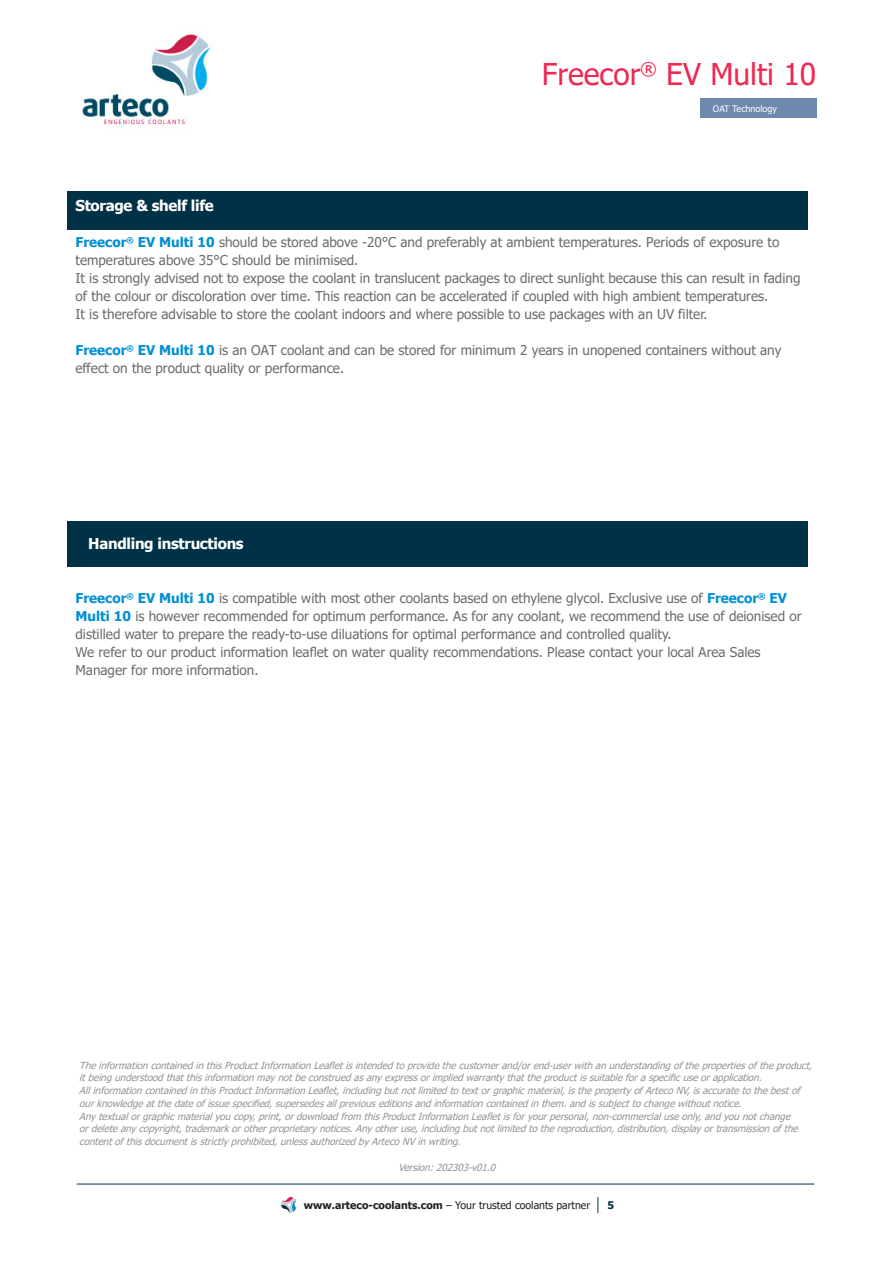
<style>
.page{position:relative;width:893px;height:1263px;background:#fff}
.page>*{position:absolute;margin:0;border:0;box-sizing:border-box;transform-origin:0 0}
.t1{font:30px "Tahoma";color:#ee2953}
.Paragraph_Style_1{font:700 15px "Tahoma";letter-spacing:-.02em;color:#fff}
.TEKST{font:700 15px "Tahoma";letter-spacing:-.02em;color:#fff}
.TEKST-2{font:13.5px/18px "Tahoma";color:#6c6d70}
.t2{font:10.5px "Tahoma";color:#231f20}
.t3{font:700 10.5px "Tahoma";color:#003146}
.Voetnoot{font:italic 9.75px/12.8px "Tahoma";color:#939598}
.t4{font:9px "Tahoma";color:#fff}
.s1{font-weight:700;color:#008fd4}
.s2{font-weight:700}
</style>
<div class="page">
<img style="left:82px;top:34px;width:129px;height:91px">
<img style="left:281px;top:1197px;width:15px;height:16px">
<svg style="left:597px;top:1197px;width:1px;height:16px"></svg>
<hr style="left:77px;top:1184px;width:737px;height:1px;background:#003146">
<div style="left:700px;top:98px;width:117px;height:20px;background:#6f88ad"></div>
<div style="left:67px;top:191px;width:741px;height:39px;background:#003146"></div>
<div style="left:67px;top:521px;width:741px;height:45px;background:#003146"></div>
<p class="t1" style="left:542px;top:54px;width:276px">Freecor<sup>®</sup> EV Multi 10</p>
<p class="t4" style="left:713px;top:102px;width:65px">OAT Technology</p>
<p class="TEKST" style="left:76px;top:195px;width:140px">Storage &amp; shelf life</p>
<p class="TEKST-2" style="left:76px;top:234px;width:726px"><span class="s1">Freecor</span><sup>®</sup> <span class="s1">EV Multi 10</span> should be stored above -20°C and preferably at ambient temperatures. Periods of exposure to temperatures above 35°C should be minimised.<br>It is strongly advised not to expose the coolant in translucent packages to direct sunlight because this can result in fading of the colour or discoloration over time. This reaction can be accelerated if coupled with high ambient temperatures.<br>It is therefore advisable to store the coolant indoors and where possible to use packages with an UV filter.</p>
<p class="TEKST-2" style="left:76px;top:342px;width:707px"><span class="s1">Freecor</span><sup>®</sup> <span class="s1">EV Multi 10</span> is an OAT coolant and can be stored for minimum 2 years in unopened containers without any effect on the product quality or performance.</p>
<p class="Paragraph_Style_1" style="left:88px;top:533px;width:157px">Handling instructions</p>
<p class="TEKST-2" style="left:76px;top:590px;width:728px"><span class="s1">Freecor</span><sup>®</sup> <span class="s1">EV Multi 10</span> is compatible with most other coolants based on ethylene glycol. Exclusive use of <span class="s1">Freecor</span><sup>®</sup> <span class="s1">EV<br>Multi 10</span> is however recommended for optimum performance. As for any coolant, we recommend the use of deionised or distilled water to prepare the ready-to-use diluations for optimal performance and controlled quality.</p>
<p class="TEKST-2" style="left:76px;top:644px;width:687px">We refer to our product information leaflet on water quality recommendations. Please contact your local Area Sales<br>Manager for more information.</p>
<p class="Voetnoot" style="left:79px;top:1059px;width:738px">TheinformationcontainedinthisProductInformationLeafletisintendedtoprovidethecustomerand/orend-userwithanunderstandingofthepropertiesoftheproduct, itbeingunderstoodthatthisinformationmaynotbeconstruedasanyexpressorimpliedwarrantythattheproductissuitableforaspecificuseorapplication.</p>
<p class="Voetnoot" style="left:79px;top:1085px;width:726px">AllinformationcontainedinthisProductInformationLeaflet,includingbutnotlimitedtotextorgraphicmaterial,isthepropertyofArtecoNV,isaccuratetothebestof ourknowledgeatthedateofissuespecified,supersedesallpreviouseditionsandinformationcontainedinthem.andissubjecttochangewithoutnotice.</p>
<p class="Voetnoot" style="left:79px;top:1110px;width:724px">Anytextualorgraphicmaterialyoucopy,print,ordownloadfrom thisProductInformationLeafletisforyourpersonal,non-commercialuseonly,andyounotchange ordeleteanycopyright,trademarkorotherproprietarynotices.Anyotheruse,includingbutnotlimitedtothereproduction,distribution,displayortransmissionofthe contentofthisdocumentisstrictlyprohibited,unlessauthorizedbyArtecoNVinwriting.</p>
<p class="Voetnoot" style="left:398px;top:1161px;width:102px">Version:202303-v01.0</p>
<p class="t2" style="left:304px;top:1198px;width:288px"><span class="s2">www.arteco-coolants.com</span> – Your trusted coolants partner</p>
<p class="t3" style="left:607px;top:1197px;width:8px">5</p>
</div>
